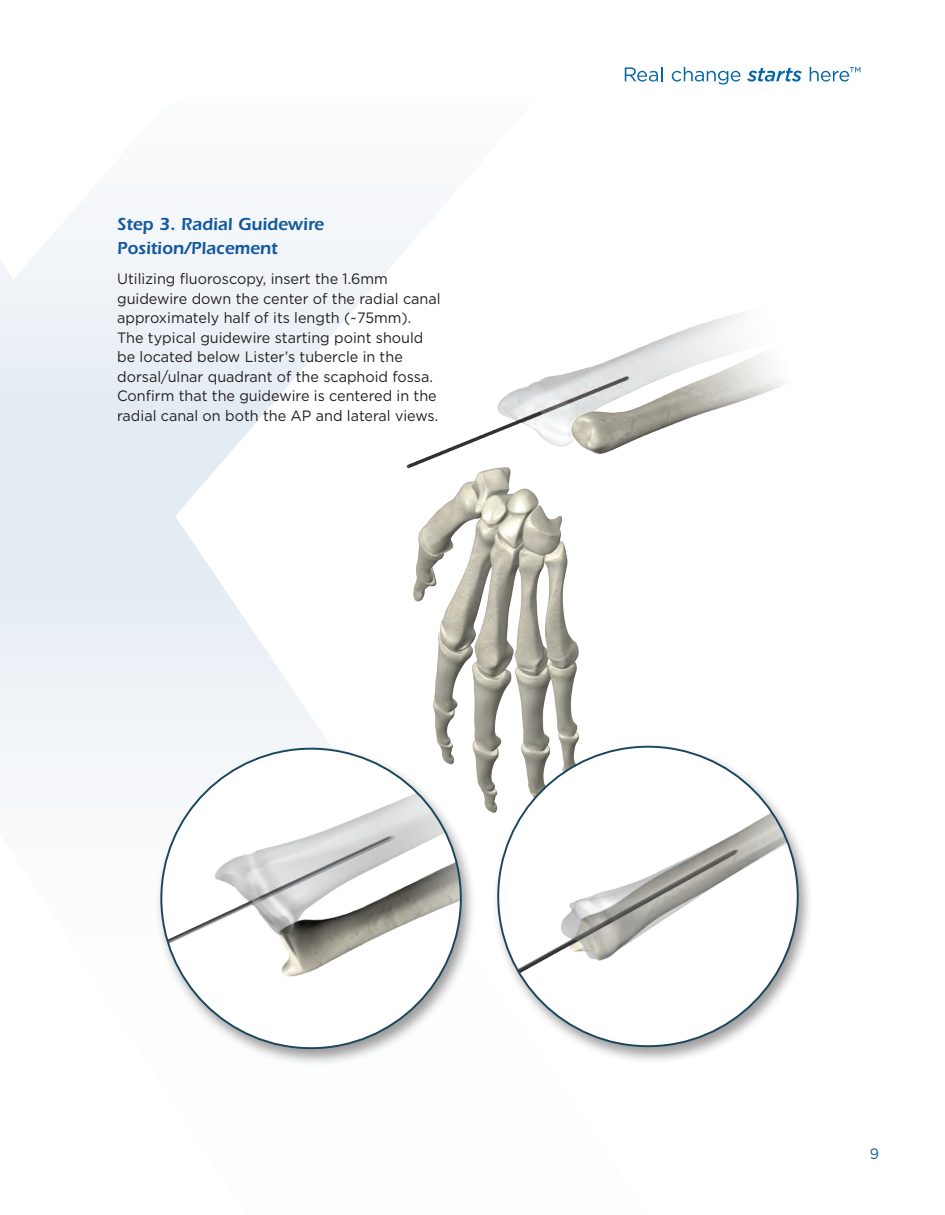
<style>
.page{position:relative;width:945px;height:1215px;background:#fff}
.page>*{position:absolute;margin:0;border:0;box-sizing:border-box;transform-origin:0 0}
.t1{font:600 18px/24px "Itc Eras";color:#14599f}
.t2{font:15px/19.5px "Gotham";color:#231f20;scale:.96 1}
.t3{font:15px "Gotham";color:#14599f;scale:.96 1}
</style>
<div class="page">
<svg style="left:733px;top:70px;width:8px;height:12px"></svg>
<svg style="left:747px;top:68px;width:55px;height:14px"></svg>
<svg style="left:810px;top:67px;width:50px;height:15px"></svg>
<svg style="left:0;top:66px;width:733px;height:513px"></svg>
<svg style="left:0;top:66px;width:552px;height:346px"></svg>
<svg style="left:0;top:579px;width:330px;height:195px;fill:#eff3f8"></svg>
<div style="left:155px;top:745px;width:322px;height:322px;background:#231f20;opacity:.44"></div>
<div style="left:161px;top:749px;width:300px;height:299px;background:#fff;border-radius:50%"></div>
<img style="left:161px;top:774px;width:300px;height:254px">
<img style="left:402px;top:276px;width:382px;height:551px">
<div style="left:491px;top:743px;width:323px;height:322px;background:#231f20;opacity:.44"></div>
<div style="left:498px;top:747px;width:300px;height:299px;background:#fff;border-radius:50%"></div>
<img style="left:502px;top:789px;width:293px;height:218px">
<p class="t1" style="left:117px;top:212px;width:208px">Step 3. Radial Guidewire<br>Position/Placement</p>
<p class="t2" style="left:117px;top:269px;width:338px">Utilizing fluoroscopy, insert the 1.6mm guidewire down the center of the radial canal approximately half of its length (~75mm).<br>The typical guidewire starting point should be located below Lister’s tubercle in the dorsal/ulnar quadrant of the scaphoid fossa.<br>Confirm that the guidewire is centered in the radial canal on both the AP and lateral views.</p>
<p class="t3" style="left:870px;top:1145px;width:11px">9</p>
</div>
